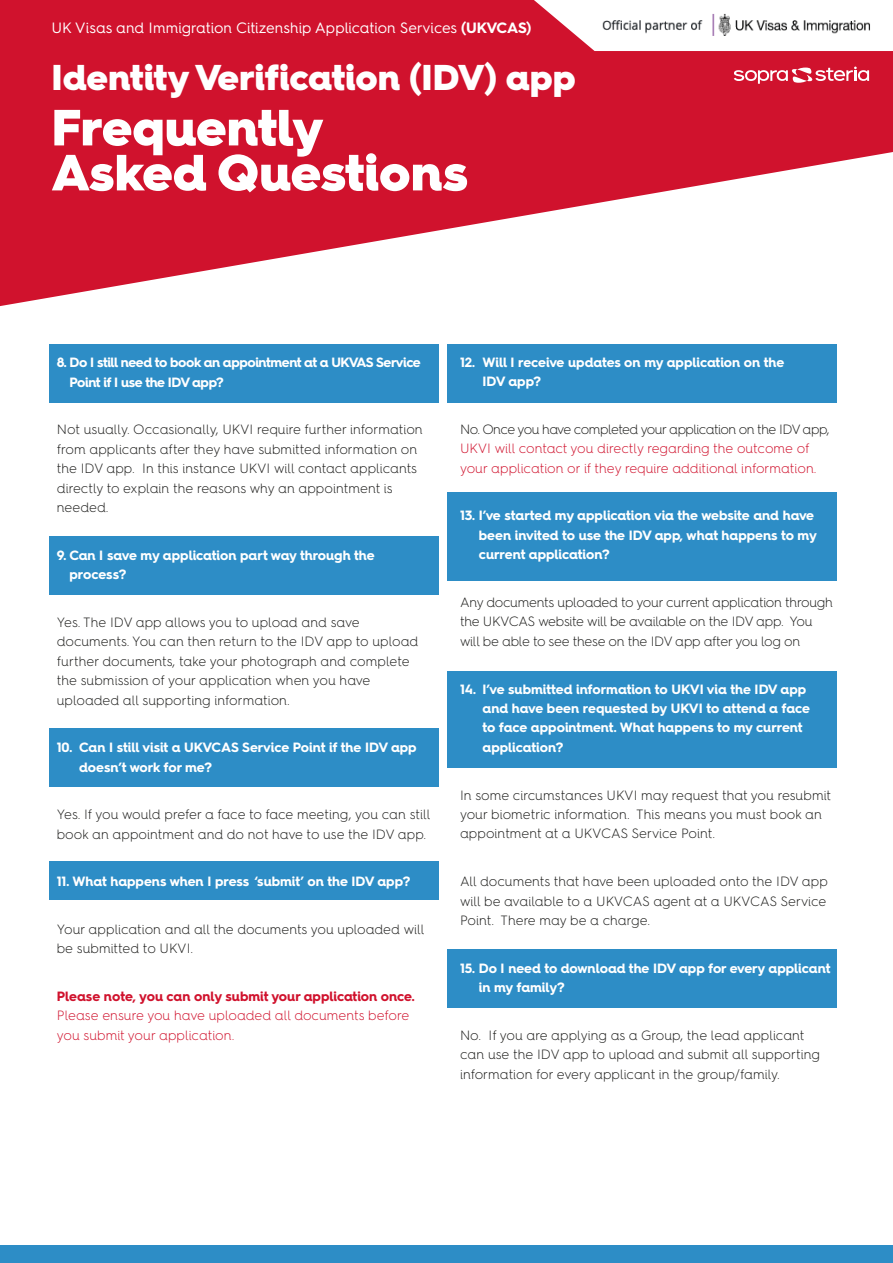
<style>
.page{position:relative;width:893px;height:1263px;background:#fff}
.page>*{position:absolute;margin:0;border:0;box-sizing:border-box;transform-origin:0 0}
.t1{font:900 51px/45px "Hurme Geometric Sans 4";letter-spacing:-.005em;color:#fff}
.t2{font:900 36px "Hurme Geometric Sans 4";color:#fff}
.t3{font:15px "Hurme Geometric Sans 4";color:#fff}
.t4{font:300 13.5px/19.5px "Hurme Geometric Sans 4";letter-spacing:-.005em;color:#1d1d1b}
.t5{font:700 13.5px/19.5px "Hurme Geometric Sans 4";letter-spacing:-.005em;color:#fff}
.t6{font:300 13.5px/19.5px "Hurme Geometric Sans 4";letter-spacing:-.005em;color:#d0122d}
.t7{font:700 13.5px/19.5px "Hurme Geometric Sans 4";letter-spacing:-.03em;color:#fff}
.t8{font:300 13.5px "Hurme Geometric Sans 4";letter-spacing:-.04em;color:#1d1d1b}
.t9{font:700 13.5px "Hurme Geometric Sans 4";color:#d0122d}
.s1{font-weight:700}
</style>
<div class="page">
<div style="left:0;top:1245px;width:893px;height:18px;background:#2d8dc6"></div>
<div style="left:447px;top:672px;width:390px;height:96px;background:#2d8dc6"></div>
<div style="left:447px;top:949px;width:390px;height:59px;background:#2d8dc6"></div>
<div style="left:447px;top:493px;width:390px;height:88px;background:#2d8dc6"></div>
<div style="left:447px;top:344px;width:390px;height:59px;background:#2d8dc6"></div>
<div style="left:49px;top:344px;width:389px;height:59px;background:#2d8dc6"></div>
<div style="left:49px;top:536px;width:389px;height:59px;background:#2d8dc6"></div>
<div style="left:49px;top:729px;width:389px;height:58px;background:#2d8dc6"></div>
<div style="left:49px;top:861px;width:389px;height:39px;background:#2d8dc6"></div>
<svg style="left:0;top:0;width:893px;height:306px;fill:#d0122d"></svg>
<svg style="left:534px;top:0;width:359px;height:51px"></svg>
<img style="left:590px;top:6px;width:292px;height:37px">
<svg style="left:734px;top:67px;width:135px;height:17px"></svg>
<p class="t3" style="left:51px;top:17px;width:481px">UK Visas and Immigration Citizenship Application Services <span class="s1">(UKVCAS)</span></p>
<h2 class="t2" style="left:51px;top:52px;width:526px">Identity Verification (IDV) app</h2>
<h1 class="t1" style="left:51px;top:105px;width:418px">Frequently<br>Asked Questions</h1>
<p class="t7" style="left:70px;top:352px;width:353px;text-indent:-13px">8. Do I still need to book an appointment at a UKVAS Service<br>Point if I use the IDV app?</p>
<p class="t4" style="left:57px;top:419px;width:368px">Not usually. Occasionally, UKVI require further information from applicants after they have submitted information on the IDV app. In this instance UKVI will contact applicants directly to explain the reasons why an appointment is needed.</p>
<p class="t5" style="left:69px;top:545px;width:307px;text-indent:-13px">9. Can I save my application part way through the process?</p>
<p class="t4" style="left:57px;top:612px;width:363px">Yes. The IDV app allows you to upload and save documents. You can then return to the IDV app to upload further documents, take your photograph and complete the submission of your application when you have uploaded all supporting information.</p>
<p class="t5" style="left:79px;top:737px;width:339px;text-indent:-23px">10. Can I still visit a UKVCAS Service Point if the IDV app doesn’t work for me?</p>
<p class="t4" style="left:57px;top:804px;width:375px">Yes. If you would prefer a face to face meeting, you can still book an appointment and do not have to use the IDV app.</p>
<p class="t5" style="left:57px;top:871px;width:355px">11. What happens when I press ‘submit’ on the IDV app?</p>
<p class="t4" style="left:57px;top:919px;width:369px">Your application and all the documents you uploaded will be submitted to UKVI.</p>
<p class="t9" style="left:57px;top:986px;width:359px">Please note, you can only submit your application once.</p>
<p class="t6" style="left:57px;top:1005px;width:354px">Please ensure you have uploaded all documents before you submit your application.</p>
<p class="t5" style="left:482px;top:352px;width:303px;text-indent:-23px">12. Will I receive updates on my application on the<br>IDV app?</p>
<p class="t8" style="left:460px;top:420px;width:371px">No. Once you have completed your application on the IDV app,</p>
<p class="t6" style="left:460px;top:439px;width:358px">UKVI will contact you directly regarding the outcome of your application or if they require additional information.</p>
<p class="t5" style="left:479px;top:506px;width:340px;text-indent:-19px">13. I’ve started my application via the website and have been invited to use the IDV app, what happens to my current application?</p>
<p class="t4" style="left:460px;top:592px;width:374px">Any documents uploaded to your current application through the UKVCAS website will be available on the IDV app. You will be able to see these on the IDV app after you log on</p>
<p class="t5" style="left:482px;top:679px;width:329px;text-indent:-23px">14. I’ve submitted information to UKVI via the IDV app and have been requested by UKVI to attend a face to face appointment. What happens to my current application?</p>
<p class="t4" style="left:460px;top:785px;width:373px">In some circumstances UKVI may request that you resubmit your biometric information. This means you must book an appointment at a UKVCAS Service Point.</p>
<p class="t4" style="left:460px;top:871px;width:369px;text-align:justify">All documents that have been uploaded onto the IDV app will be available to a UKVCAS agent at a UKVCAS Service Point. There may be a charge.</p>
<p class="t5" style="left:479px;top:958px;width:353px;text-indent:-19px">15. Do I need to download the IDV app for every applicant in my family?</p>
<p class="t4" style="left:460px;top:1025px;width:362px">No. If you are applying as a Group, the lead applicant can use the IDV app to upload and submit all supporting information for every applicant in the group/family.</p>
</div>
